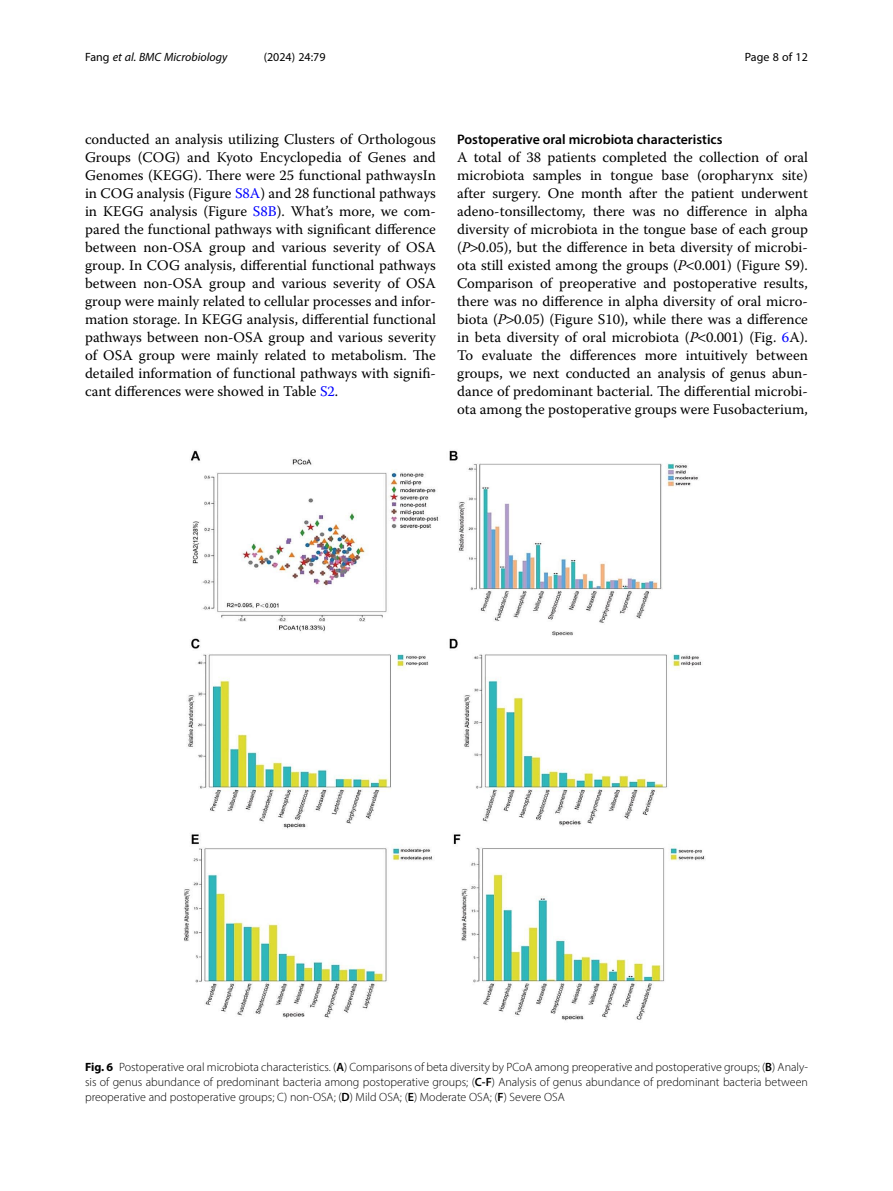
<style>
.page{position:relative;width:893px;height:1191px;background:#fff}
.page>*{position:absolute;margin:0;border:0;box-sizing:border-box;transform-origin:0 0}
.Body_Text{font:14.7px/18px "Warnock Pro";color:#000;text-align:justify}
.Head_2{font:600 13.8px "Myriad Pro";color:#000}
.Figure_Caption{font:300 12px/15px "Myriad Pro";color:#000;text-align:justify}
.t1{font:italic 12px "Myriad Pro";color:#000}
.t2{font:12px "Myriad Pro";color:#000}
.s1{font-style:normal}
.s2{color:#00f}
.s3{font-style:italic}
.s4{font-weight:700}
.s5{font-weight:600}
</style>
<div class="page">
<img style="left:184px;top:450px;width:521px;height:571px">
<p class="t1" style="left:85px;top:50px;width:144px"><span class="s1">Fang</span> et al. BMC Microbiology</p>
<p class="t2" style="left:264px;top:50px;width:63px">(2024) 24:79</p>
<p class="t2" style="left:745px;top:50px;width:65px">Page 8 of 12</p>
<p class="Body_Text" style="left:85px;top:130px;width:352px">conducted an analysis utilizing Clusters of Orthologous Groups (COG) and Kyoto Encyclopedia of Genes and Genomes (KEGG). There were 25 functional pathwaysIn in COG analysis (Figure <span class="s2">S8A</span>) and 28 functional pathways in KEGG analysis (Figure <span class="s2">S8B</span>). What’s more, we com&shy;pared the functional pathways with significant difference between non-OSA group and various severity of OSA group. In COG analysis, differential functional pathways between non-OSA group and various severity of OSA group were mainly related to cellular processes and infor&shy;mation storage. In KEGG analysis, differential functional pathways between non-OSA group and various severity of OSA group were mainly related to metabolism. The detailed information of functional pathways with signifi&shy;cant differences were showed in Table <span class="s2">S2</span>.</p>
<p class="Head_2" style="left:457px;top:131px;width:267px">Postoperative oral microbiota characteristics</p>
<p class="Body_Text" style="left:457px;top:148px;width:352px">A total of 38 patients completed the collection of oral microbiota samples in tongue base (oropharynx site) after surgery. One month after the patient underwent adeno-tonsillectomy, there was no difference in alpha diversity of microbiota in the tongue base of each group (<span class="s3">P</span> 0.05), but the difference in beta diversity of microbi&shy;ota still existed among the groups (<span class="s3">P</span> 0.001) (Figure S9).<br>Comparison of preoperative and postoperative results, there was no difference in alpha diversity of oral micro&shy;biota (<span class="s3">P</span> 0.05) (Figure S10), while there was a difference in beta diversity of oral microbiota (<span class="s3">P</span> 0.001) (Fig. <span class="s2">6</span>A).<br>To evaluate the differences more intuitively between groups, we next conducted an analysis of genus abun&shy;dance of predominant bacterial. The differential microbi&shy;ota among the postoperative groups were Fusobacterium,</p>
<p class="Figure_Caption" style="left:85px;top:1059px;width:724px"><span class="s4">Fig. 6</span> Postoperative oral microbiota characteristics. (<span class="s5">A</span>) Comparisons of beta diversity by PCoA among preoperative and postoperative groups; (<span class="s5">B</span>) Analy&shy;sis of genus abundance of predominant bacteria among postoperative groups; (<span class="s5">C-F</span>) Analysis of genus abundance of predominant bacteria between preoperative and postoperative groups; C) non-OSA; (<span class="s5">D</span>) Mild OSA; (<span class="s5">E</span>) Moderate OSA; (<span class="s5">F</span>) Severe OSA</p>
</div>
